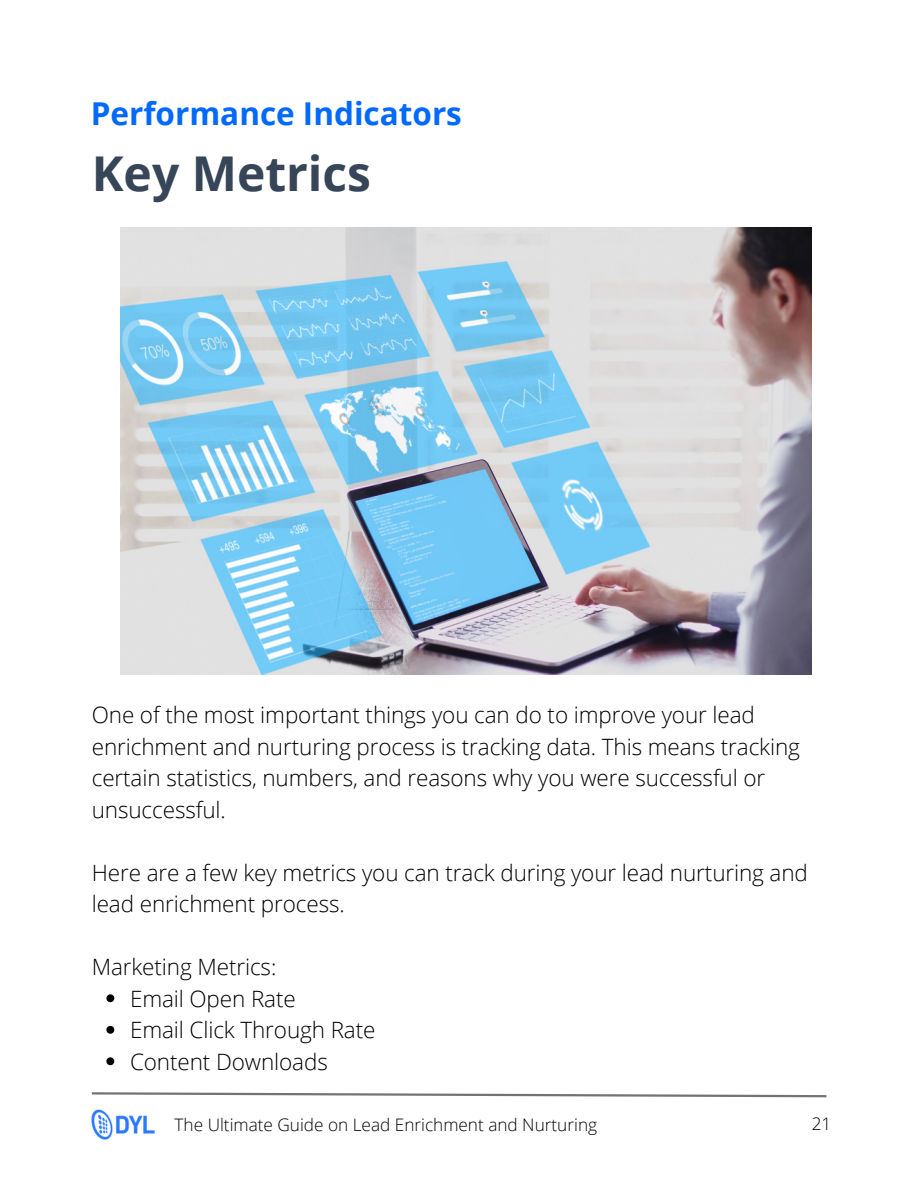
<style>
.page{position:relative;width:918px;height:1188px;background:#fff}
.page>*{position:absolute;margin:0;border:0;box-sizing:border-box;transform-origin:0 0}
.t1{font:700 48px "Open Sans";color:#364557}
.t2{font:700 31.5px "Open Sans";color:#0269ff}
.t3{font:300 22.5px/31.5px "Open Sans";letter-spacing:-.005em;color:#000}
.t4{font:300 17.25px "Open Sans";color:#000}
</style>
<div class="page">
<svg style="left:91px;top:1092px;width:736px;height:6px"></svg>
<img style="left:92px;top:1109px;width:63px;height:31px">
<img style="left:121px;top:227px;width:690px;height:448px">
<svg style="left:106px;top:994px;width:8px;height:8px"></svg>
<svg style="left:106px;top:1026px;width:8px;height:8px"></svg>
<svg style="left:106px;top:1057px;width:8px;height:8px"></svg>
<h2 class="t2" style="left:91px;top:91px;width:373px">Performance Indicators</h2>
<h1 class="t1" style="left:92px;top:140px;width:281px">Key Metrics</h1>
<p class="t3" style="left:92px;top:699px;width:710px">One of the most important things you can do to improve your lead enrichment and nurturing process is tracking data. This means tracking certain statistics, numbers, and reasons why you were successful or unsuccessful.</p>
<p class="t3" style="left:92px;top:856px;width:718px">Here are a few key metrics you can track during your lead nurturing and lead enrichment process.</p>
<p class="t3" style="left:92px;top:951px;width:186px">Marketing Metrics:</p>
<p class="t3" style="left:130px;top:982px;width:247px">Email Open Rate<br>Email Click Through Rate<br>Content Downloads</p>
<p class="t4" style="left:175px;top:1112px;width:424px">The Ultimate Guide on Lead Enrichment and Nurturing</p>
<p class="t4" style="left:812px;top:1112px;width:21px">21</p>
</div>
